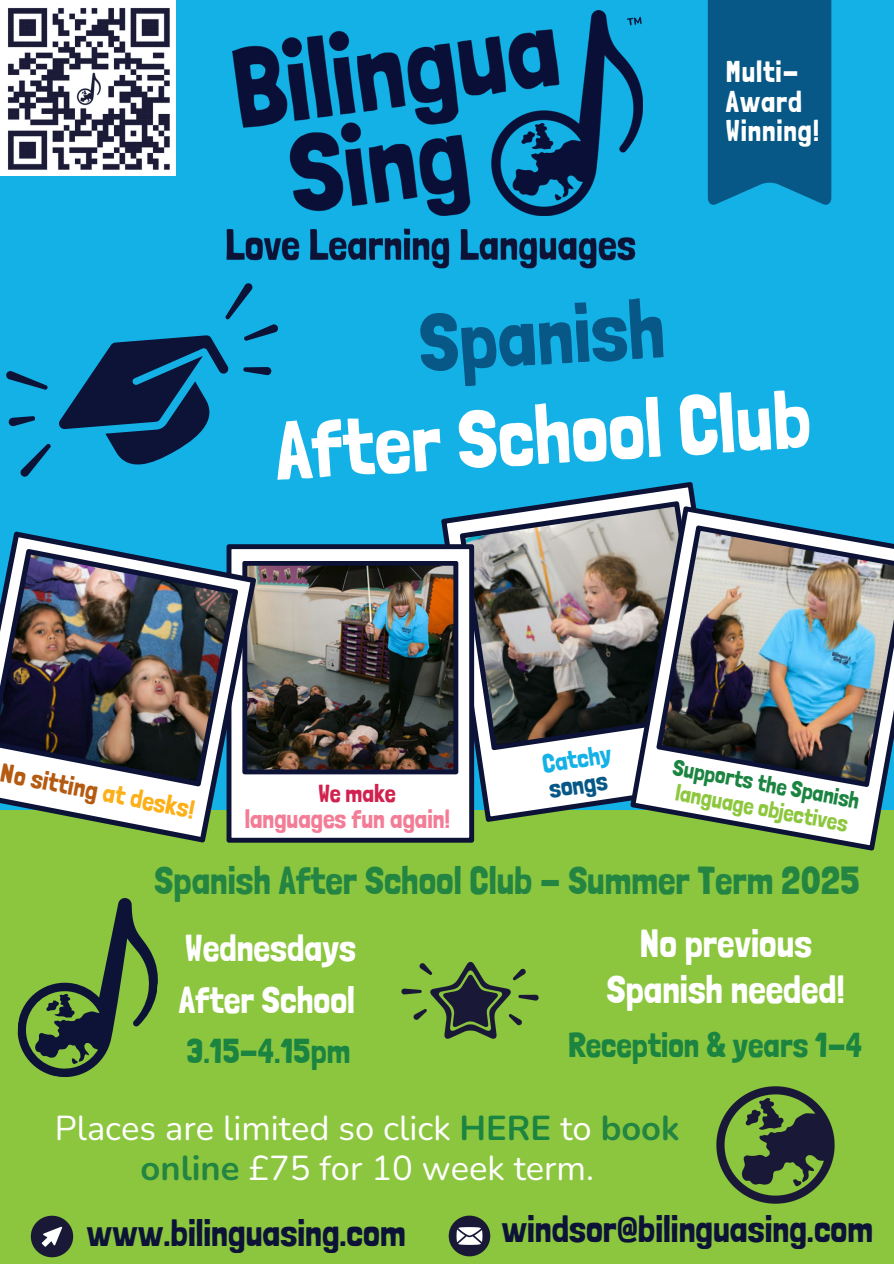
<style>
.page{position:relative;width:894px;height:1264px;background:#fff}
.page>*{position:absolute;margin:0;border:0;box-sizing:border-box;transform-origin:0 0}
.t1{font:82.5px/99px "Londrina Solid";color:#fff;text-align:center}
.t2{font:39px "Londrina Solid";color:#238541}
.t3{font:39px/46.2px "Londrina Solid";color:#fff;text-align:center}
.t4{font:37.5px "Londrina Solid";color:#0c1337}
.t5{font:37.5px/51.8px "Londrina Solid";color:#fff}
.t6{font:34.5px/40.5px "Nunito";color:#fff;text-align:center}
.t7{font:34.5px "Londrina Solid";color:#1b8441}
.t8{font:30px/29.2px "Londrina Solid";letter-spacing:.03em;color:#fff}
.t9{font:26.1px "Londrina Solid";color:#f37c96}
.t10{font:26.1px "Londrina Solid";color:#b55a11}
.t11{font:25.95px/25.7px "Londrina Solid";color:#14b1e7}
.t12{font:24.6px "Londrina Solid";color:#d1214e}
.t13{font:23.1px/24.8px "Londrina Solid";color:#1b8441;text-align:center}
.s1{color:#075886}
.s2{color:#fcaf16}
.s3{color:#8dc73e}
.s4{font-weight:700;color:#1b8441}
.s5{font-weight:700;color:#238541}
</style>
<div class="page">
<div style="left:0;top:809px;width:893px;height:454px;background:#8cc63f"></div>
<div style="left:0;top:0;width:893px;height:809px;background:#14b1e7"></div>
<svg style="left:707px;top:0;width:124px;height:205px;background:#075d8c"></svg>
<svg style="left:441px;top:482px;width:255px;height:340px;fill:#fff"></svg>
<img style="left:460px;top:501px;width:236px;height:249px">
<svg style="left:256px;top:544px;width:218px;height:298px;background:#d7d9de"></svg>
<img style="left:256px;top:561px;width:202px;height:213px">
<img style="left:0;top:531px;width:256px;height:311px">
<svg style="left:9px;top:416px;width:26px;height:10px"></svg>
<svg style="left:17px;top:898px;width:141px;height:179px"></svg>
<svg style="left:6px;top:371px;width:42px;height:19px"></svg>
<svg style="left:20px;top:444px;width:31px;height:33px"></svg>
<svg style="left:59px;top:283px;width:219px;height:181px"></svg>
<img style="left:630px;top:506px;width:263px;height:344px">
<img style="left:448px;top:1215px;width:43px;height:42px">
<img style="left:30px;top:1215px;width:44px;height:43px">
<img style="left:716px;top:1086px;width:119px;height:118px">
<img style="left:401px;top:961px;width:138px;height:78px">
<img style="left:232px;top:11px;width:410px;height:205px">
<img style="left:226px;top:228px;width:410px;height:41px">
<img style="left:0;top:0;width:176px;height:176px">
<h5 class="t8" style="left:725px;top:57px;width:95px">Multi-<br>Award<br>Winning!</h5>
<h2 class="t1" style="left:265px;top:305px;width:537px;rotate:-4deg"><span class="s1">Spanish<br></span>After School Club</h2>
<h2 class="t11" style="left:540px;top:751px;width:71px;rotate:-9deg">Catchy <span class="s1">songs</span></h2>
<h3 class="t10" style="left:5px;top:757px;width:198px;rotate:11deg">No sitting <span class="s2">at desks!</span></h3>
<h3 class="t13" style="left:675px;top:755px;width:190px;rotate:10deg">Supports the Spanish <span class="s3">language objectives</span></h3>
<p class="t12" style="left:318px;top:778px;width:79px">We make</p>
<p class="t9" style="left:245px;top:803px;width:207px">languages fun again!</p>
<h2 class="t2" style="left:155px;top:856px;width:706px">Spanish After School Club - Summer Term 2025</h2>
<p class="t5" style="left:179px;top:922px;width:179px">Wednesdays<br>After School</p>
<h2 class="t3" style="left:606px;top:920px;width:240px">No previous<br>Spanish needed!</h2>
<p class="t7" style="left:186px;top:1030px;width:165px">3.15-4.15pm</p>
<h2 class="t7" style="left:568px;top:1024px;width:295px">Reception &amp; years 1-4</h2>
<p class="t6" style="left:55px;top:1108px;width:626px">Places are limited so click <span class="s4">HERE</span> to <span class="s5">book online</span> £75 for 10 week term.</p>
<p class="t4" style="left:87px;top:1210px;width:320px">www.bilinguasing.com</p>
<h3 class="t4" style="left:501px;top:1206px;width:373px">windsor@bilinguasing.com</h3>
</div>
